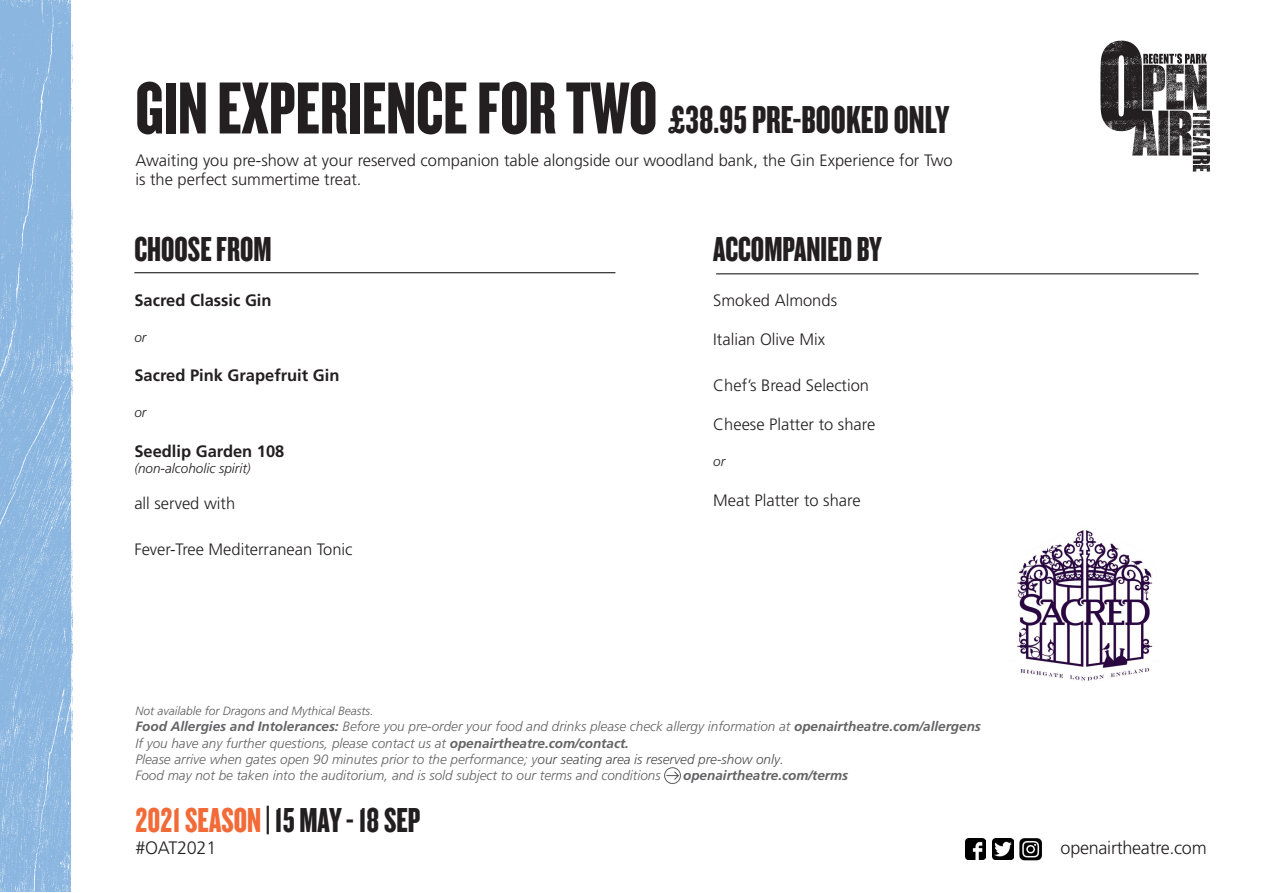
<style>
.page{position:relative;width:1263px;height:893px;background:#fff}
.page>*{position:absolute;margin:0;border:0;box-sizing:border-box;transform-origin:0 0}
.t1{font:40.5px "Knockout 68 Full Featherwt";color:#231f20}
.t2{font:36px "Knockout 68 Full Featherwt";color:#231f20}
.t3{font:300 18px "Frutiger LT Pro";letter-spacing:-.015em;color:#231f20}
.t4{font:300 16.5px/19.8px "Frutiger LT Pro";color:#231f20}
.t5{font:700 16.5px "Frutiger LT Pro";color:#231f20}
.t6{font:italic 300 13.5px/16.2px "Frutiger LT Pro";color:#636366}
.t7{font:italic 300 13.5px "Frutiger LT Pro";color:#231f20}
.t8{font:italic 700 13.5px "Frutiger LT Pro";color:#636366}
.t9{font:italic 300 12px "Frutiger LT Pro";color:#5c5c5f}
.s1{font-size:76.5px}
.s2{font-weight:700}
.s3{color:#4b4c4d}
.s4{color:#f26a37}
</style>
<div class="page">
<img style="left:993px;top:839px;width:20px;height:20px">
<img style="left:965px;top:839px;width:21px;height:20px">
<hr style="left:134px;top:272px;width:481px;height:1px;background:#231f20">
<hr style="left:716px;top:273px;width:482px;height:1px;background:#231f20">
<img style="left:0;top:0;width:72px;height:892px">
<img style="left:1100px;top:40px;width:110px;height:132px">
<img style="left:1019px;top:839px;width:23px;height:22px">
<img style="left:664px;top:767px;width:17px;height:17px">
<img style="left:1017px;top:530px;width:136px;height:151px">
<p class="t1" style="left:135px;top:95px;width:815px"><span class="s1">GIN EXPERIENCE FOR TWO</span> £38.95 PRE-BOOKED ONLY</p>
<p class="t4" style="left:135px;top:150px;width:819px">Awaiting you pre-show at your reserved companion table alongside our woodland bank, the Gin Experience for Two is the perfect summertime treat.</p>
<p class="t2" style="left:134px;top:227px;width:139px">CHOOSE FROM</p>
<p class="t5" style="left:134px;top:290px;width:139px">Sacred Classic Gin</p>
<p class="t7" style="left:134px;top:329px;width:14px">or</p>
<p class="t5" style="left:134px;top:366px;width:207px">Sacred Pink Grapefruit Gin</p>
<p class="t7" style="left:134px;top:405px;width:14px">or</p>
<p class="t5" style="left:134px;top:442px;width:152px">Seedlip Garden 108</p>
<p class="t7" style="left:134px;top:461px;width:118px">(non-alcoholic spirit)</p>
<p class="t4" style="left:134px;top:494px;width:102px">all served with</p>
<p class="t4" style="left:134px;top:539px;width:220px">Fever-Tree Mediterranean Tonic</p>
<p class="t2" style="left:713px;top:227px;width:170px">ACCOMPANIED BY</p>
<p class="t4" style="left:713px;top:290px;width:125px">Smoked Almonds</p>
<p class="t4" style="left:713px;top:330px;width:113px">Italian Olive Mix</p>
<p class="t4" style="left:713px;top:375px;width:157px">Chef’s Bread Selection</p>
<p class="t4" style="left:713px;top:415px;width:163px">Cheese Platter to share</p>
<p class="t7" style="left:713px;top:454px;width:14px">or</p>
<p class="t4" style="left:713px;top:490px;width:149px">Meat Platter to share</p>
<p class="t9" style="left:135px;top:704px;width:240px">Not available for Dragons and Mythical Beasts.</p>
<p class="t6" style="left:135px;top:719px;width:847px"><span class="s2">Food Allergies and Intolerances:</span> Before you pre-order your food and drinks please check allergy information at <span class="s2">openairtheatre.com/allergens </span>If you have any further questions, please contact us at <span class="s2">openairtheatre.com/contact.<br></span>Please arrive when gates open 90 minutes prior to the performance; y<span class="s3">our seating area is reserved pre-show only.<br></span>Food may not be taken into the auditorium, and is sold subject to our terms and conditions</p>
<p class="t8" style="left:683px;top:767px;width:167px">openairtheatre.com/terms</p>
<p class="t2" style="left:135px;top:798px;width:287px"><span class="s4">2021 SEASON</span> | 15 MAY - 18 SEP</p>
<p class="t3" style="left:135px;top:837px;width:82px">#OAT2021</p>
<p class="t3" style="left:1060px;top:838px;width:148px">openairtheatre.com</p>
</div>
